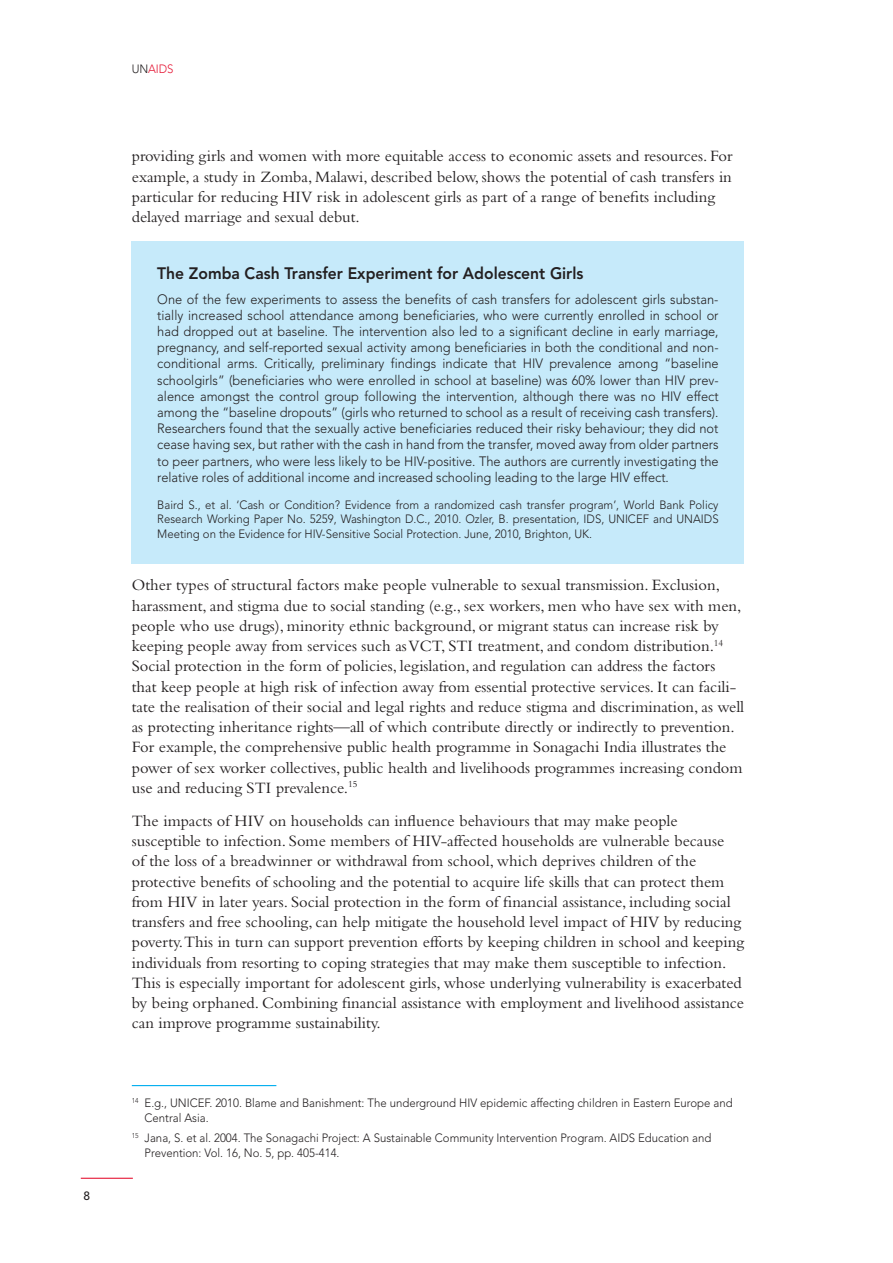
<style>
.page{position:relative;width:893px;height:1263px;background:#fff}
.page>*{position:absolute;margin:0;border:0;box-sizing:border-box;transform-origin:0 0}
.t1{font:16.5px/20.2px "Bembo";color:#231f20}
.t2{font:800 16.5px "Avenir";color:#231f20;scale:.95 1}
.t3{font:300 13.5px/16.2px "Avenir";color:#231f20;text-align:justify;scale:.95 1}
.t4{font:300 12px/14.4px "Avenir";color:#231f20;scale:.95 1}
.t5{font:300 12px "Avenir";letter-spacing:-.01em;color:#e51836;scale:.95 1}
.t6{font:500 12px "Avenir";color:#231f20}
.s1{color:#231f20}
</style>
<div class="page">
<hr style="left:81px;top:1178px;width:52px;height:1px;background:#e51836">
<div style="left:132px;top:241px;width:612px;height:322px;background:#c6eafa"></div>
<hr style="left:132px;top:1085px;width:144px;height:1px;background:#00aeef">
<p class="t6" style="left:83px;top:1189px;width:8px">8</p>
<p class="t5" style="left:132px;top:62px;width:45px"><span class="s1">UN</span>AIDS</p>
<p class="t1" style="left:132px;top:146px;width:602px">providing girls and women with more equitable access to economic assets and resources. For example, a study in Zomba, Malawi, described below, shows the potential of cash transfers in particular for reducing HIV risk in adolescent girls as part of a range of benefits including delayed marriage and sexual debut.</p>
<p class="t2" style="left:157px;top:263px;width:450px">The Zomba Cash Transfer Experiment for Adolescent Girls</p>
<p class="t3" style="left:157px;top:291px;width:592px">One of the few experiments to assess the benefits of cash transfers for adolescent girls substan&shy;tially increased school attendance among beneficiaries, who were currently enrolled in school or had dropped out at baseline. The intervention also led to a significant decline in early marriage, pregnancy, and self-reported sexual activity among beneficiaries in both the conditional and non&shy;conditional arms. Critically, preliminary findings indicate that HIV prevalence among “baseline schoolgirls” (beneficiaries who were enrolled in school at baseline) was 60% lower than HIV prev&shy;alence amongst the control group following the intervention, although there was no HIV effect among the “baseline dropouts” (girls who returned to school as a result of receiving cash transfers).<br>Researchers found that the sexually active beneficiaries reduced their risky behaviour; they did not cease having sex, but rather with the cash in hand from the transfer, moved away from older partners to peer partners, who were less likely to be HIV-positive. The authors are currently investigating the relative roles of additional income and increased schooling leading to the large HIV effect.</p>
<p class="t4" style="left:157px;top:498px;width:592px;text-align:justify">Baird S., et al. ‘Cash or Condition? Evidence from a randomized cash transfer program’, World Bank Policy Research Working Paper No. 5259, Washington D.C., 2010. Ozler, B. presentation, IDS, UNICEF and UNAIDS Meeting on the Evidence for HIV-Sensitive Social Protection. June, 2010, Brighton, UK.</p>
<p class="t1" style="left:132px;top:575px;width:614px">Other types of structural factors make people vulnerable to sexual transmission. Exclusion, harassment, and stigma due to social standing (e.g., sex workers, men who have sex with men, people who use drugs), minority ethnic background, or migrant status can increase risk by keeping people away from services such as VCT, STI treatment, and condom distribution.<sup>14<br></sup>Social protection in the form of policies, legislation, and regulation can address the factors that keep people at high risk of infection away from essential protective services. It can facili&shy;tate the realisation of their social and legal rights and reduce stigma and discrimination, as well as protecting inheritance rights—all of which contribute directly or indirectly to prevention.<br>For example, the comprehensive public health programme in Sonagachi India illustrates the power of sex worker collectives, public health and livelihoods programmes increasing condom use and reducing STI prevalence.<sup>15</sup></p>
<p class="t1" style="left:132px;top:810px;width:614px">The impacts of HIV on households can influence behaviours that may make people susceptible to infection. Some members of HIV-affected households are vulnerable because<br>of the loss of a breadwinner or withdrawal from school, which deprives children of the protective benefits of schooling and the potential to acquire life skills that can protect them from HIV in later years. Social protection in the form of financial assistance, including social transfers and free schooling, can help mitigate the household level impact of HIV by reducing poverty.This in turn can support prevention efforts by keeping children in school and keeping individuals from resorting to coping strategies that may make them susceptible to infection.<br>This is especially important for adolescent girls, whose underlying vulnerability is exacerbated by being orphaned. Combining financial assistance with employment and livelihood assistance can improve programme sustainability.</p>
<p class="t4" style="left:145px;top:1096px;width:621px;line-height:15px;text-indent:-13px"><sup>14</sup> E.g., UNICEF. 2010. Blame and Banishment: The underground HIV epidemic affecting children in Eastern Europe and<br>Central Asia.</p>
<p class="t4" style="left:145px;top:1130px;width:598px;line-height:15px;text-indent:-13px"><sup>15</sup> Jana, S. et al. 2004. The Sonagachi Project: A Sustainable Community Intervention Program. AIDS Education and<br>Prevention: Vol. 16, No. 5, pp. 405-414.</p>
</div>
